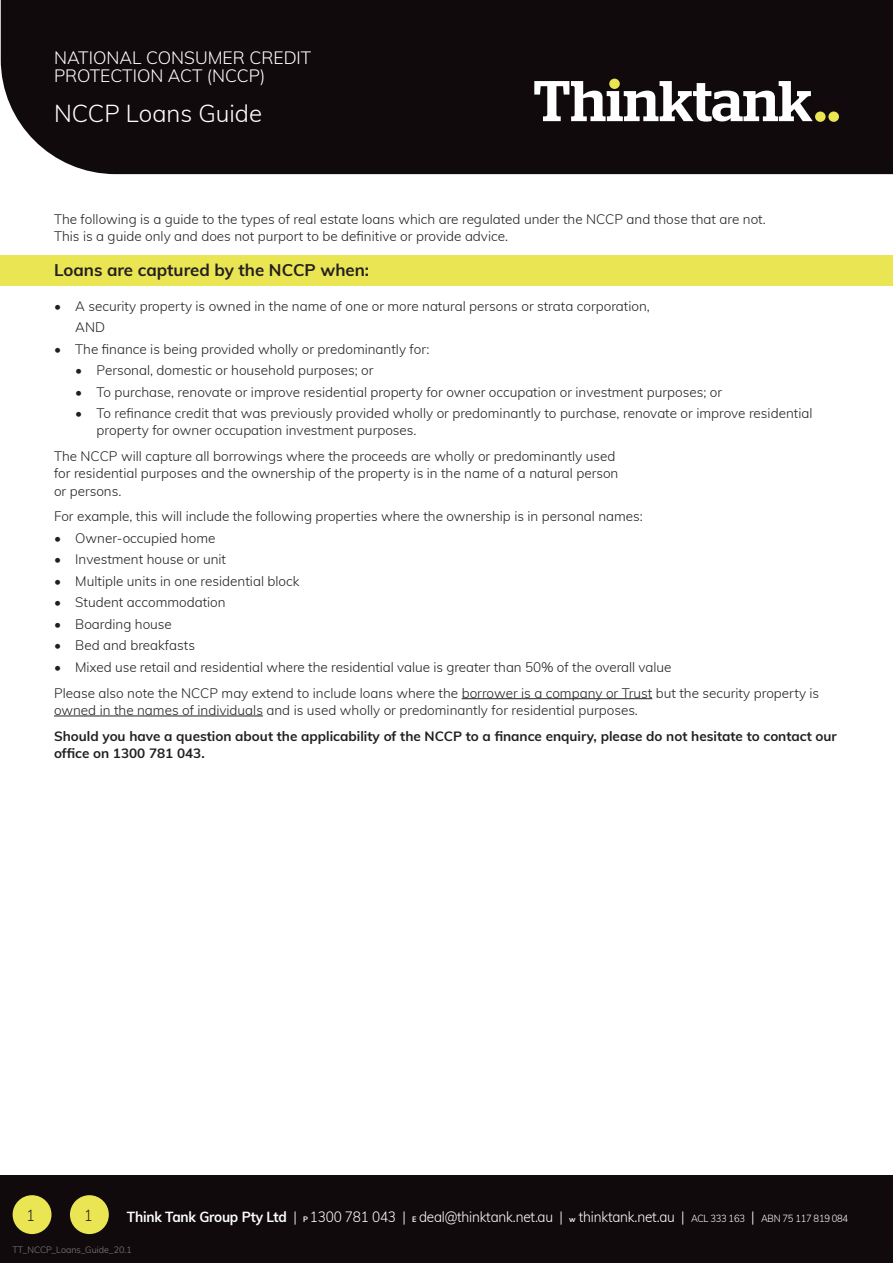
<style>
.page{position:relative;width:893px;height:1263px;background:#fff}
.page>*{position:absolute;margin:0;border:0;box-sizing:border-box;transform-origin:0 0}
.t1{font:300 24px "Muli";color:#fff}
.t2{font:300 17.55px/18.6px "Muli";color:#fff}
.t3{font:700 16.8px "Muli";color:#231f20}
.t4{font:300 15.75px "Muli";color:#231f20;scale:.9 1}
.t5{font:300 14.7px "Muli";letter-spacing:-.015em;color:#fff;scale:.93 1}
.t6{font:300 13.5px/17.2px "Muli";color:#231f20}
.t7{font:700 13.5px/17.2px "Muli";color:#231f20}
.t8{font:300 9px "Muli";color:#808285}
.s1{font-weight:700}
.s2{font-weight:700;font-size:7.8px}
.s3{font-size:10.2px}
</style>
<div class="page">
<div style="left:0;top:255px;width:893px;height:31px;background:#eae552"></div>
<div style="left:0;top:1175px;width:893px;height:88px;background:#110a0c"></div>
<div style="left:70px;top:1195px;width:39px;height:39px;background:#eae552;border-radius:50%"></div>
<div style="left:13px;top:1195px;width:39px;height:39px;background:#eae552;border-radius:50%"></div>
<hr style="left:462px;top:698px;width:190px;height:1px;background:#231f20">
<hr style="left:54px;top:716px;width:209px;height:1px;background:#231f20">
<div style="left:1px;top:0;width:892px;height:174px;background:#110a0c"></div>
<svg style="left:534px;top:81px;width:279px;height:41px"></svg>
<div style="left:815px;top:112px;width:11px;height:10px;background:#eae552;border-radius:50%"></div>
<div style="left:828px;top:112px;width:11px;height:10px;background:#eae552;border-radius:50%"></div>
<div style="left:609px;top:79px;width:11px;height:10px;background:#eae552;border-radius:50%"></div>
<p class="t2" style="left:54px;top:47px;width:259px">NATIONAL CONSUMER CREDIT<br>PROTECTION ACT (NCCP)</p>
<h1 class="t1" style="left:54px;top:96px;width:210px">NCCP Loans Guide</h1>
<p class="t6" style="left:54px;top:210px;width:713px">The following is a guide to the types of real estate loans which are regulated under the NCCP and those that are not.<br>This is a guide only and does not purport to be definitive or provide advice.</p>
<p class="t3" style="left:54px;top:258px;width:317px">Loans are captured by the NCCP when:</p>
<p class="t6" style="left:75px;top:294px;width:576px;line-height:21.5px;text-indent:-21px"><span class="s1">•</span> A security property is owned in the name of one or more natural persons or strata corporation,<br>AND</p>
<p class="t6" style="left:54px;top:339px;width:377px">• The finance is being provided wholly or predominantly for:</p>
<p class="t6" style="left:75px;top:361px;width:300px">• Personal, domestic or household purposes; or</p>
<p class="t6" style="left:75px;top:382px;width:648px">• To purchase, renovate or improve residential property for owner occupation or investment purposes; or</p>
<p class="t6" style="left:97px;top:404px;width:717px;text-indent:-21px">• To refinance credit that was previously provided wholly or predominantly to purchase, renovate or improve residential property for owner occupation investment purposes.</p>
<p class="t6" style="left:54px;top:447px;width:566px">The NCCP will capture all borrowings where the proceeds are wholly or predominantly used for residential purposes and the ownership of the property is in the name of a natural person or persons.</p>
<p class="t6" style="left:54px;top:507px;width:590px">For example, this will include the following properties where the ownership is in personal names:</p>
<p class="t6" style="left:54px;top:529px;width:163px">• Owner-occupied home</p>
<p class="t6" style="left:54px;top:550px;width:174px">• Investment house or unit</p>
<p class="t6" style="left:54px;top:572px;width:247px">• Multiple units in one residential block</p>
<p class="t6" style="left:54px;top:593px;width:173px">• Student accommodation</p>
<p class="t6" style="left:54px;top:615px;width:119px">• Boarding house</p>
<p class="t6" style="left:54px;top:636px;width:143px">• Bed and breakfasts</p>
<p class="t6" style="left:54px;top:654px;width:767px;line-height:25.8px">• Mixed use retail and residential where the residential value is greater than 50% of the overall value<br>Please also note the NCCP may extend to include loans where the borrower is a company or Trust but the security property is</p>
<p class="t6" style="left:54px;top:701px;width:585px">owned in the names of individuals and is used wholly or predominantly for residential purposes.</p>
<p class="t7" style="left:54px;top:727px;width:784px">Should you have a question about the applicability of the NCCP to a finance enquiry, please do not hesitate to contact our office on 1300 781 043.</p>
<p class="t4" style="left:27px;top:1204px;width:11px">1</p>
<p class="t4" style="left:84px;top:1204px;width:11px">1</p>
<p class="t8" style="left:13px;top:1243px;width:121px">TT_NCCP_Loans_Guide_20.1</p>
<p class="t5" style="left:127px;top:1206px;width:777px"><span class="s1">Think Tank Group Pty Ltd</span> | <span class="s2">P</span> 1300 781 043 | <span class="s2">E</span> deal@thinktank.net.au | <span class="s2">w</span> thinktank.net.au | <span class="s3">ACL 333 163</span> | <span class="s3">ABN 75 117 819 084</span></p>
</div>
